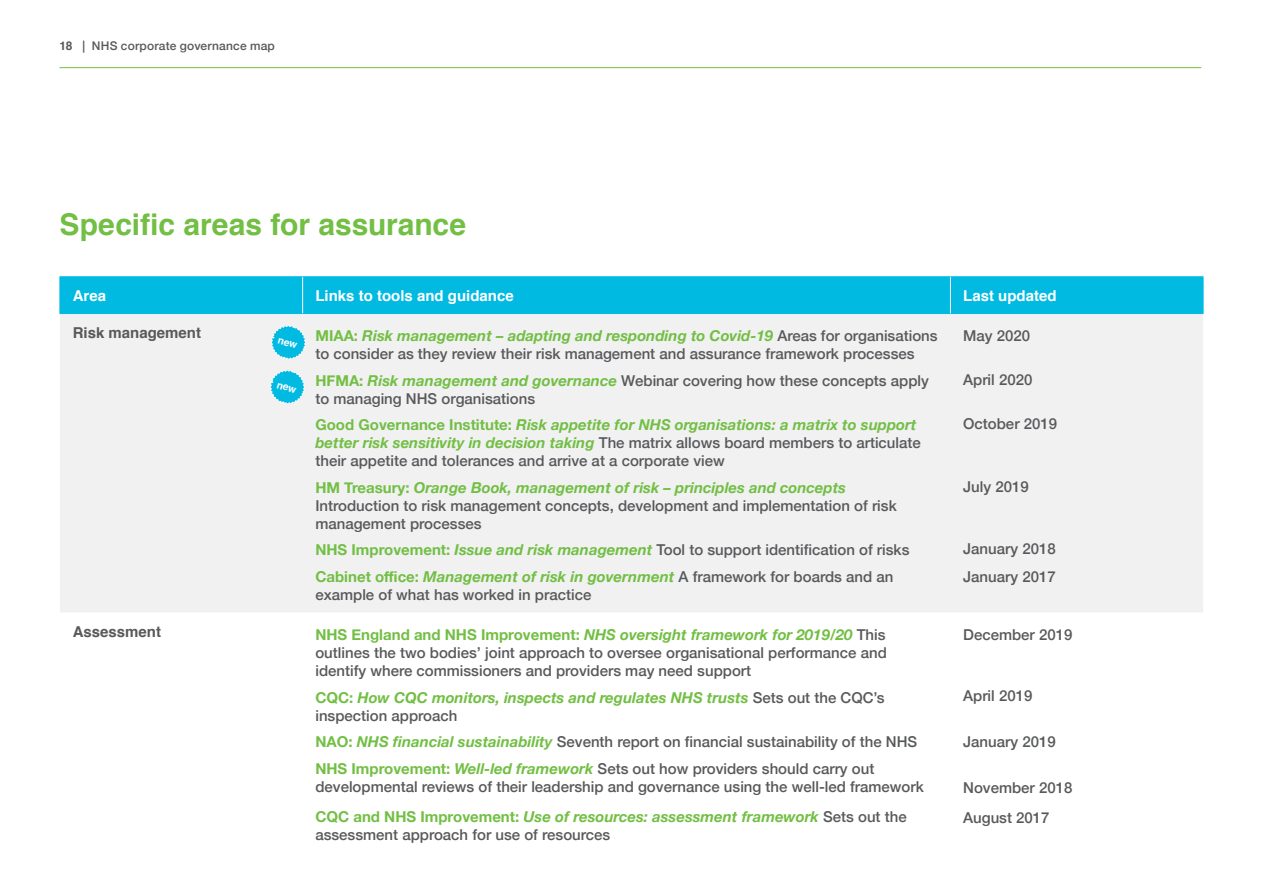
<style>
.page{position:relative;width:1263px;height:893px;background:#fff}
.page>*{position:absolute;margin:0;border:0;box-sizing:border-box;transform-origin:0 0}
.t1{font:700 30px "Helvetica";letter-spacing:-.005em;color:#72bf44}
.t2{font:500 15px/18px "Helvetica Neue";color:#58595b}
.t3{font:italic 700 15px/18px "Helvetica Neue";color:#72bf44}
.t4{font:700 15px "Helvetica";color:#fff}
.t5{font:700 15px "Helvetica";color:#58595b}
.t6{font:500 12px "Helvetica Neue";letter-spacing:.015em;color:#58595b}
.s1{font-family:"Helvetica";font-weight:700}
.s2{font-weight:700;color:#72bf44}
.s3{font-weight:700;font-style:italic;color:#72bf44}
.s4{font-style:normal}
.s5{font-weight:500;font-style:normal;color:#58595b}
</style>
<div class="page">
<hr style="left:60px;top:67px;width:1141px;height:1px;background:#72bf44">
<div style="left:61px;top:277px;width:1142px;height:36px;background:#00bae2"></div>
<div style="left:60px;top:314px;width:1143px;height:298px;background:#f1f1f2"></div>
<hr style="left:60px;top:276px;width:243px;height:1px;background:#00bae2">
<hr style="left:60px;top:277px;width:1px;height:36px;background:#00bae2">
<hr style="left:303px;top:276px;width:647px;height:1px;background:#00bae2">
<hr style="left:950px;top:276px;width:253px;height:1px;background:#00bae2">
<hr style="left:1203px;top:277px;width:1px;height:36px;background:#00bae2">
<hr style="left:60px;top:313px;width:243px;height:1px;background:#00bae2">
<hr style="left:303px;top:313px;width:647px;height:1px;background:#00bae2">
<hr style="left:950px;top:313px;width:253px;height:1px;background:#00bae2">
<hr style="left:302px;top:277px;width:1px;height:36px;background:#fff">
<hr style="left:950px;top:277px;width:1px;height:36px;background:#fff">
<svg style="left:270px;top:324px;width:37px;height:36px"></svg>
<svg style="left:269px;top:369px;width:37px;height:36px"></svg>
<p class="t6" style="left:60px;top:36px;width:217px"><span class="s1">18</span> | NHS corporate governance map</p>
<h1 class="t1" style="left:60px;top:200px;width:408px">Specific areas for assurance</h1>
<p class="t4" style="left:73px;top:283px;width:35px">Area</p>
<p class="t4" style="left:315px;top:283px;width:200px">Links to tools and guidance</p>
<p class="t4" style="left:963px;top:283px;width:95px">Last updated</p>
<p class="t5" style="left:73px;top:321px;width:130px">Risk management</p>
<p class="t2" style="left:315px;top:326px;width:624px"><span class="s2">MIAA:</span> <span class="s3">Risk management – adapting and responding to Covid-19</span> Areas for organisations to consider as they review their risk management and assurance framework processes</p>
<p class="t2" style="left:315px;top:370px;width:615px"><span class="s2">HFMA:</span> <span class="s3">Risk management and governance</span> Webinar covering how these concepts apply to managing NHS organisations</p>
<p class="t2" style="left:315px;top:415px;width:607px"><span class="s2">Good Governance Institute:</span> <span class="s3">Risk appetite for NHS organisations: a matrix to support better risk sensitivity in decision taking</span> The matrix allows board members to articulate their appetite and tolerances and arrive at a corporate view</p>
<p class="t2" style="left:315px;top:477px;width:583px"><span class="s2">HM Treasury:</span> <span class="s3">Orange Book, management of risk – principles and concepts<br></span>Introduction to risk management concepts, development and implementation of risk management processes</p>
<p class="t2" style="left:315px;top:535px;width:596px;line-height:26.5px"><span class="s2">NHS Improvement:</span> <span class="s3">Issue and risk management</span> Tool to support identification of risks<br><span class="s2">Cabinet office:</span> <span class="s3">Management of risk in government</span> A framework for boards and an</p>
<p class="t2" style="left:315px;top:584px;width:277px">example of what has worked in practice</p>
<p class="t2" style="left:963px;top:326px;width:68px">May 2020</p>
<p class="t2" style="left:963px;top:370px;width:71px">April 2020</p>
<p class="t2" style="left:963px;top:414px;width:95px">October 2019</p>
<p class="t2" style="left:963px;top:477px;width:67px">July 2019</p>
<p class="t2" style="left:963px;top:533px;width:94px;line-height:28px">January 2018<br>January 2017</p>
<p class="t5" style="left:73px;top:619px;width:90px">Assessment</p>
<p class="t2" style="left:315px;top:624px;width:573px;text-align:justify"><span class="s2">NHS England and NHS Improvement:</span> <span class="s3">NHS oversight framework for 2019/20</span> This outlines the two bodies’ joint approach to oversee organisational performance and identify where commissioners and providers may need support</p>
<p class="t3" style="left:315px;top:688px;width:571px"><span class="s4">CQC:</span> How CQC monitors, inspects and regulates NHS trusts <span class="s5">Sets out the CQC’s inspection approach</span></p>
<p class="t2" style="left:315px;top:727px;width:603px;line-height:26.5px"><span class="s2">NAO:</span> <span class="s3">NHS financial sustainability</span> Seventh report on financial sustainability of the NHS<br><span class="s2">NHS Improvement:</span> <span class="s3">Well-led framework</span> Sets out how providers should carry out</p>
<p class="t2" style="left:315px;top:770px;width:610px;line-height:30.8px">developmental reviews of their leadership and governance using the well-led framework<br><span class="s2">CQC and NHS Improvement:</span> <span class="s3">Use of resources: assessment framework</span> Sets out the</p>
<p class="t2" style="left:315px;top:825px;width:296px">assessment approach for use of resources</p>
<p class="t2" style="left:963px;top:624px;width:111px">December 2019</p>
<p class="t2" style="left:963px;top:685px;width:71px">April 2019</p>
<p class="t2" style="left:963px;top:731px;width:94px">January 2019</p>
<p class="t2" style="left:963px;top:771px;width:111px;line-height:30.8px">November 2018<br>August 2017</p>
</div>
